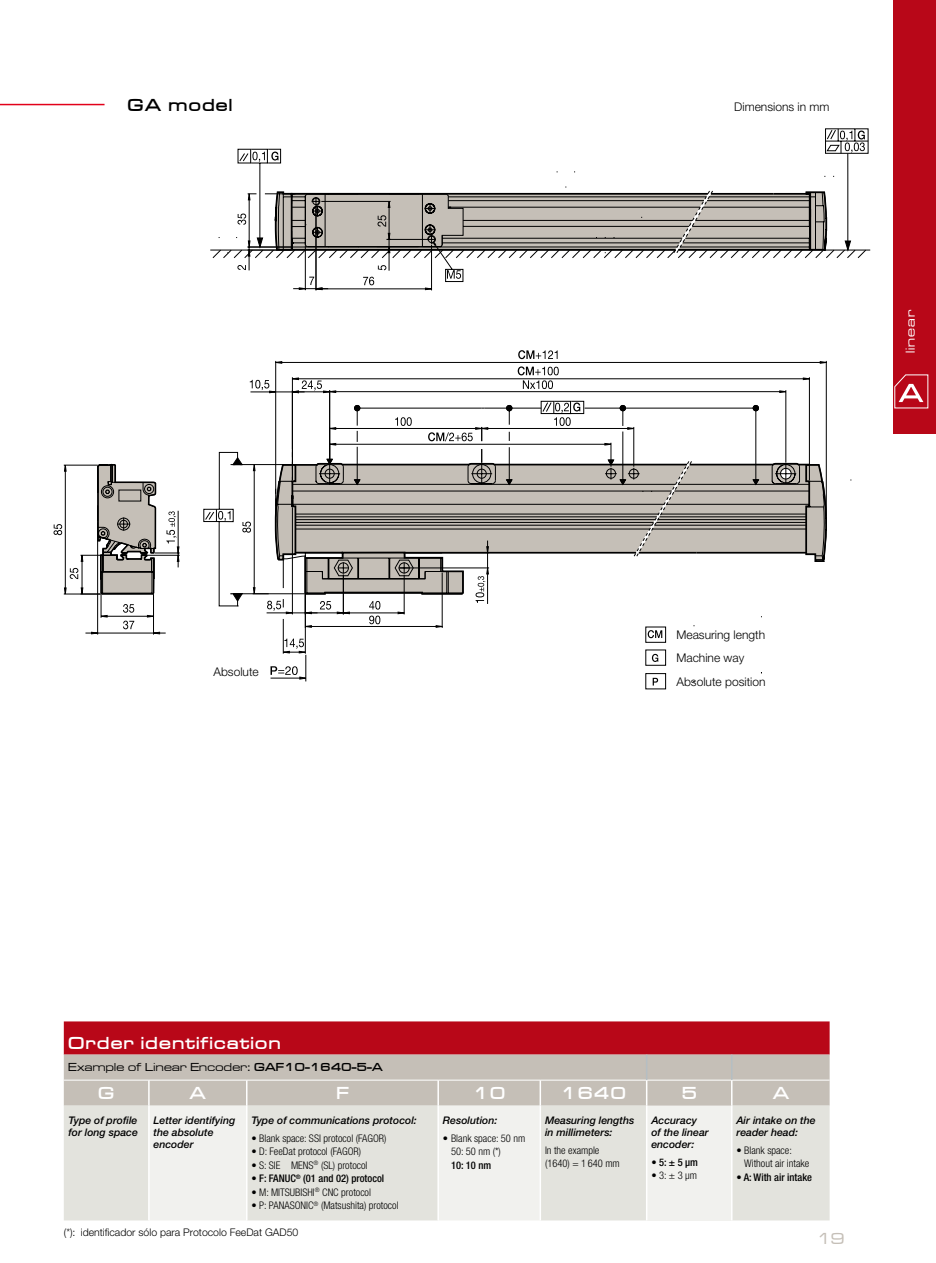
<style>
.page{position:relative;width:936px;height:1263px;background:#fff}
.page>*{position:absolute;margin:0;border:0;box-sizing:border-box;transform-origin:0 0}
.t1{font:700 18px "Microgramma D";letter-spacing:.085em;color:#fff}
.t2{font:700 18px "Microgramma D";letter-spacing:.085em;color:#000}
.t3{font:500 16.5px "Microgramma D";color:#c5bfb7}
.t4{font:500 13.5px "Microgramma D";letter-spacing:.085em;color:#fff}
.t5{font:300 12px/23.7px "Helvetica Neue LT Std";color:#000}
.t6{font:500 12px "Microgramma D";letter-spacing:.03em;color:#000}
.t7{font:300 condensed 10.5px/13.5px "Helvetica Neue LT Std";color:#000}
.t8{font:italic 500 10.5px/12px "Helvetica Neue LT Std";color:#000}
.t9{font:500 condensed 10.5px "Helvetica Neue LT Std";color:#000}
.t10{font:300 10.5px "Helvetica Neue LT Std";color:#000}
.s1{font-weight:700}
.s2{font-weight:500;font-stretch:normal}
</style>
<div class="page">
<div style="left:893px;top:0;width:42px;height:434px;background:#b80718"></div>
<svg style="left:894px;top:374px;width:34px;height:34px"></svg>
<hr style="left:0;top:104px;width:104px;height:1px;background:#e2001a">
<svg style="left:54px;top:463px;width:126px;height:172px"></svg>
<svg style="left:839px;top:131px;width:25px;height:22px"></svg>
<svg style="left:252px;top:152px;width:13px;height:10px"></svg>
<svg style="left:271px;top:152px;width:7px;height:9px"></svg>
<svg style="left:212px;top:190px;width:654px;height:495px"></svg>
<svg style="left:64px;top:1021px;width:765px;height:199px;background:#d7b8b6"></svg>
<hr style="left:646px;top:1106px;width:1px;height:114px;background:#fff">
<hr style="left:731px;top:1106px;width:1px;height:114px;background:#fff">
<h1 class="t2" style="left:128px;top:93px;width:106px">GA model</h1>
<p class="t5" style="left:734px;top:94px;width:97px">Dimensions in mm</p>
<p class="t4" style="left:901px;top:353px;width:45px;rotate:-90deg">linear</p>
<p class="t5" style="left:213px;top:660px;width:47px">Absolute</p>
<p class="t5" style="left:676px;top:622px;width:91px">Measuring length<br>Machine way<br>Absolute position</p>
<h1 class="t1" style="left:68px;top:1031px;width:214px">Order identification</h1>
<p class="t6" style="left:68px;top:1060px;width:316px">Example of Linear Encoder: <span class="s1">GAF10-1640-5-A</span></p>
<h1 class="t1" style="left:98px;top:1082px;width:17px">G</h1>
<h1 class="t1" style="left:190px;top:1082px;width:17px">A</h1>
<h1 class="t1" style="left:336px;top:1082px;width:14px">F</h1>
<h1 class="t1" style="left:473px;top:1082px;width:33px">10</h1>
<h1 class="t1" style="left:561px;top:1082px;width:66px">1640</h1>
<h1 class="t1" style="left:681px;top:1082px;width:16px">5</h1>
<h1 class="t1" style="left:773px;top:1082px;width:17px">A</h1>
<p class="t8" style="left:68px;top:1114px;width:71px">Type of profile for long space</p>
<p class="t8" style="left:153px;top:1114px;width:83px">Letter identifying the absolute encoder</p>
<p class="t8" style="left:251px;top:1114px;width:167px">Type of communications protocol:</p>
<p class="t8" style="left:443px;top:1114px;width:56px">Resolution:</p>
<p class="t7" style="left:451px;top:1131px;width:76px;text-indent:-8px"><span class="s2">•</span> Blank space: 50 nm<br>50: 50 nm (*)</p>
<p class="t9" style="left:451px;top:1158px;width:42px">10: 10 nm</p>
<p class="t8" style="left:651px;top:1114px;width:59px">Accuracy of the linear encoder:</p>
<p class="t9" style="left:651px;top:1155px;width:48px">• 5: ± 5 μm</p>
<p class="t7" style="left:651px;top:1168px;width:47px">• 3: ± 3 μm</p>
<p class="t8" style="left:545px;top:1114px;width:91px">Measuring lengths in millimeters:</p>
<p class="t7" style="left:545px;top:1143px;width:76px">In the example (1640) = 1 640 mm</p>
<p class="t8" style="left:736px;top:1114px;width:81px">Air intake on the reader head:</p>
<p class="t7" style="left:744px;top:1143px;width:67px;text-indent:-8px">• Blank space:<br>Without air intake</p>
<p class="t9" style="left:736px;top:1170px;width:77px">• A: With air intake</p>
<p class="t7" style="left:251px;top:1131px;width:137px">• Blank space: SSI protocol (FAGOR)</p>
<p class="t7" style="left:251px;top:1144px;width:111px">• D: FeeDat protocol (FAGOR)</p>
<p class="t7" style="left:251px;top:1158px;width:117px">• S: SIE MENS<sup>®</sup> (SL) protocol</p>
<p class="t9" style="left:251px;top:1172px;width:134px">• F: FANUC<sup>®</sup> (01 and 02) protocol</p>
<p class="t7" style="left:251px;top:1185px;width:121px">• M: MITSUBISHI<sup>®</sup> CNC protocol</p>
<p class="t7" style="left:251px;top:1198px;width:149px">• P: PANASONIC<sup>®</sup> (Matsushita) protocol</p>
<p class="t10" style="left:64px;top:1226px;width:236px">(*): identificador sólo para Protocolo FeeDat GAD50</p>
<h2 class="t3" style="left:817px;top:1228px;width:29px">19</h2>
</div>
